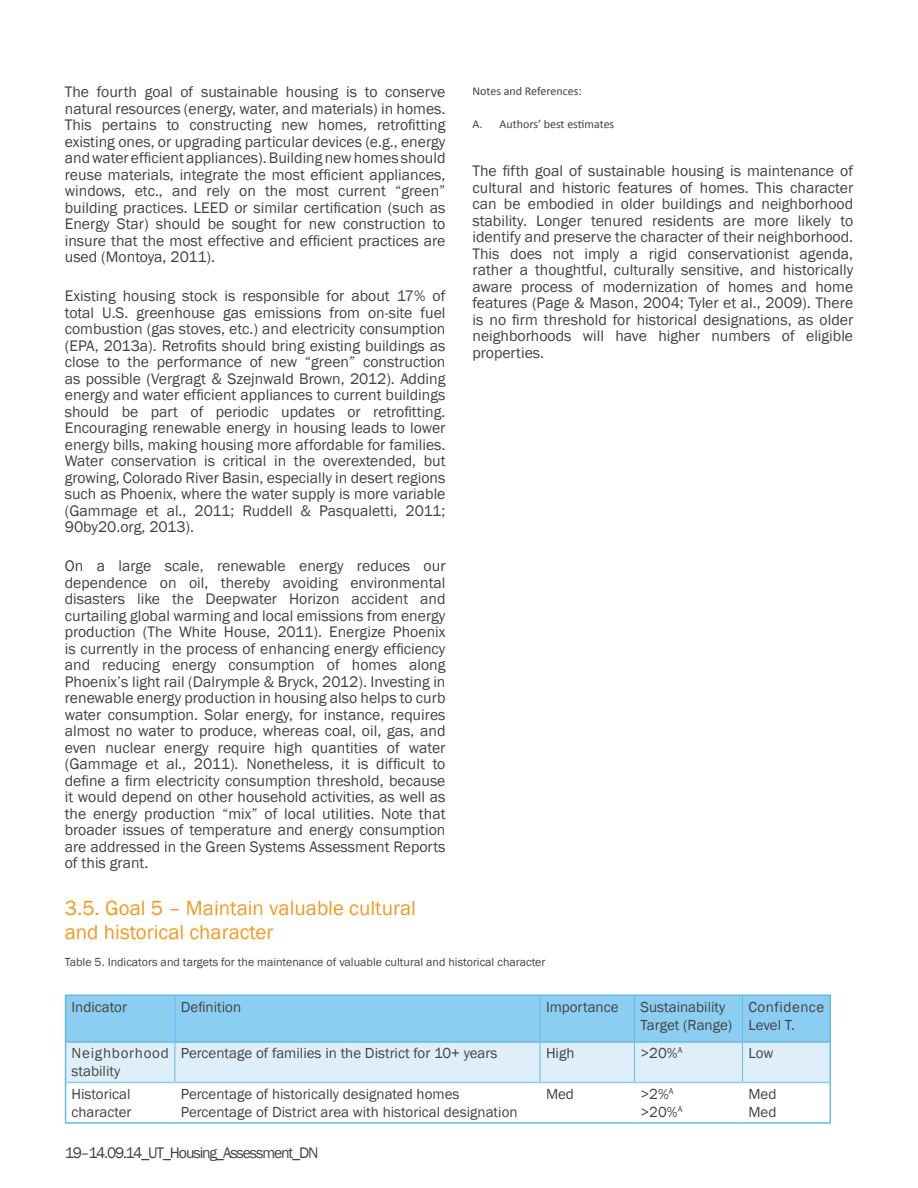
<style>
.page{position:relative;width:918px;height:1188px;background:#fff}
.page>*{position:absolute;margin:0;border:0;box-sizing:border-box;transform-origin:0 0}
.Heading_1{font:21px/24px "Franklin Gothic";color:#f7981d}
.t1{font:15.75px/16.5px "Franklin Gothic";color:#444241;text-align:justify}
.t2{font:15.75px "Franklin Gothic";letter-spacing:-.07em;color:#444241}
.t3{font:15px/18px "Franklin Gothic";color:#444241}
.t4{font:15px/18px "Franklin Gothic";letter-spacing:.05em;color:#444241}
.t5{font:15px/18px "Franklin Gothic";letter-spacing:.03em;color:#444241}
.t6{font:12px "Franklin Gothic";color:#444241}
.List_Paragraph{font:12px "Calibri";color:#444241}
</style>
<div class="page">
<svg style="left:66px;top:996px;width:764px;height:86px;background:#b2ddf4"></svg>
<hr style="left:175px;top:996px;width:1px;height:45px;background:#64bae9">
<hr style="left:540px;top:996px;width:1px;height:45px;background:#64bae9">
<hr style="left:634px;top:996px;width:1px;height:45px;background:#64bae9">
<hr style="left:742px;top:996px;width:1px;height:45px;background:#64bae9">
<hr style="left:65px;top:1041px;width:110px;height:2px;background:#64bae9">
<hr style="left:175px;top:1041px;width:365px;height:2px;background:#64bae9">
<hr style="left:540px;top:1041px;width:94px;height:2px;background:#64bae9">
<hr style="left:634px;top:1041px;width:108px;height:2px;background:#64bae9">
<hr style="left:742px;top:1041px;width:89px;height:2px;background:#64bae9">
<hr style="left:175px;top:1043px;width:1px;height:39px;background:#64bae9">
<hr style="left:540px;top:1043px;width:1px;height:39px;background:#64bae9">
<hr style="left:634px;top:1043px;width:1px;height:39px;background:#64bae9">
<hr style="left:742px;top:1043px;width:1px;height:39px;background:#64bae9">
<hr style="left:66px;top:1082px;width:109px;height:1px;background:#8ccef1">
<hr style="left:175px;top:1082px;width:365px;height:1px;background:#8ccef1">
<hr style="left:540px;top:1082px;width:94px;height:1px;background:#8ccef1">
<hr style="left:634px;top:1082px;width:108px;height:1px;background:#8ccef1">
<hr style="left:742px;top:1082px;width:88px;height:1px;background:#8ccef1">
<hr style="left:65px;top:994px;width:110px;height:2px;background:#64bae9">
<hr style="left:65px;top:996px;width:1px;height:45px;background:#64bae9">
<hr style="left:175px;top:994px;width:365px;height:2px;background:#64bae9">
<hr style="left:540px;top:994px;width:94px;height:2px;background:#64bae9">
<hr style="left:634px;top:994px;width:108px;height:2px;background:#64bae9">
<hr style="left:742px;top:994px;width:89px;height:2px;background:#64bae9">
<hr style="left:830px;top:996px;width:1px;height:45px;background:#64bae9">
<hr style="left:65px;top:1043px;width:1px;height:39px;background:#64bae9">
<hr style="left:830px;top:1043px;width:1px;height:39px;background:#64bae9">
<hr style="left:65px;top:1082px;width:1px;height:40px;background:#64bae9">
<hr style="left:830px;top:1082px;width:1px;height:40px;background:#64bae9">
<hr style="left:65px;top:1122px;width:110px;height:2px;background:#64bae9">
<hr style="left:175px;top:1122px;width:365px;height:2px;background:#64bae9">
<hr style="left:540px;top:1122px;width:94px;height:2px;background:#64bae9">
<hr style="left:634px;top:1122px;width:108px;height:2px;background:#64bae9">
<hr style="left:742px;top:1122px;width:89px;height:2px;background:#64bae9">
<p class="t1" style="left:65px;top:84px;width:382px">The fourth goal of sustainable housing is to conserve natural resources (energy, water, and materials) in homes.<br>This pertains to constructing new homes, retrofitting existing ones, or upgrading particular devices (e.g., energy and water efficient appliances). Building new homes should reuse materials, integrate the most efficient appliances, windows, etc., and rely on the most current “green” building practices. LEED or similar certification (such as Energy Star) should be sought for new construction to insure that the most effective and efficient practices are used (Montoya, 2011).</p>
<p class="t1" style="left:65px;top:288px;width:382px">Existing housing stock is responsible for about 17% of total U.S. greenhouse gas emissions from on-site fuel combustion (gas stoves, etc.) and electricity consumption (EPA, 2013a). Retrofits should bring existing buildings as close to the performance of new “green” construction as possible (Vergragt &amp; Szejnwald Brown, 2012). Adding energy and water efficient appliances to current buildings should be part of periodic updates or retrofitting.<br>Encouraging renewable energy in housing leads to lower energy bills, making housing more affordable for families.<br>Water conservation is critical in the overextended, but growing, Colorado River Basin, especially in desert regions such as Phoenix, where the water supply is more variable (Gammage et al., 2011; Ruddell &amp; Pasqualetti, 2011; 90by20.org, 2013).</p>
<p class="t1" style="left:65px;top:558px;width:382px">On a large scale, renewable energy reduces our dependence on oil, thereby avoiding environmental disasters like the Deepwater Horizon accident and curtailing global warming and local emissions from energy production (The White House, 2011). Energize Phoenix is currently in the process of enhancing energy efficiency and reducing energy consumption of homes along Phoenix’s light rail (Dalrymple &amp; Bryck, 2012). Investing in renewable energy production in housing also helps to curb water consumption. Solar energy, for instance, requires almost no water to produce, whereas coal, oil, gas, and even nuclear energy require high quantities of water (Gammage et al., 2011). Nonetheless, it is difficult to define a firm electricity consumption threshold, because it would depend on other household activities, as well as the energy production “mix” of local utilities. Note that broader issues of temperature and energy consumption are addressed in the Green Systems Assessment Reports of this grant.</p>
<p class="Heading_1" style="left:65px;top:896px;width:353px">3.5. Goal 5 – Maintain valuable cultural and historical character</p>
<p class="List_Paragraph" style="left:472px;top:84px;width:111px">Notes and References:</p>
<p class="List_Paragraph" style="left:472px;top:117px;width:143px">A. Authors’ best estimates</p>
<p class="t1" style="left:472px;top:163px;width:382px">The fifth goal of sustainable housing is maintenance of cultural and historic features of homes. This character can be embodied in older buildings and neighborhood stability. Longer tenured residents are more likely to identify and preserve the character of their neighborhood.<br>This does not imply a rigid conservationist agenda, rather a thoughtful, culturally sensitive, and historically aware process of modernization of homes and home features (Page &amp; Mason, 2004; Tyler et al., 2009). There is no firm threshold for historical designations, as older neighborhoods will have higher numbers of eligible properties.</p>
<p class="t6" style="left:65px;top:955px;width:482px">Table 5. Indicators and targets for the maintenance of valuable cultural and historical character</p>
<p class="t3" style="left:72px;top:998px;width:57px">Indicator</p>
<p class="t3" style="left:181px;top:998px;width:62px">Definition</p>
<p class="t3" style="left:546px;top:998px;width:74px">Importance</p>
<p class="t3" style="left:640px;top:998px;width:86px">Sustainability</p>
<p class="t3" style="left:640px;top:1016px;width:93px">Target (Range)</p>
<p class="t5" style="left:748px;top:998px;width:77px">Confidence<br>Level T.</p>
<p class="t4" style="left:72px;top:1045px;width:99px">Neighborhood stability</p>
<p class="t3" style="left:181px;top:1045px;width:318px">Percentage of families in the District for 10+ years</p>
<p class="t3" style="left:546px;top:1045px;width:30px">High</p>
<p class="t3" style="left:640px;top:1045px;width:43px">&gt;20%<sup>A</sup></p>
<p class="t3" style="left:748px;top:1045px;width:26px">Low</p>
<p class="t3" style="left:72px;top:1085px;width:62px">Historical character</p>
<p class="t3" style="left:181px;top:1085px;width:280px">Percentage of historically designated homes</p>
<p class="t3" style="left:546px;top:1085px;width:30px">Med</p>
<p class="t3" style="left:640px;top:1085px;width:35px">&gt;2%<sup>A</sup></p>
<p class="t3" style="left:640px;top:1103px;width:43px">&gt;20%<sup>A</sup></p>
<p class="t3" style="left:748px;top:1085px;width:30px">Med</p>
<p class="t3" style="left:748px;top:1103px;width:30px">Med</p>
<p class="t3" style="left:181px;top:1103px;width:338px">Percentage of District area with historical designation</p>
<p class="t2" style="left:65px;top:1143px;width:255px">19 – 14.09.14_UT_Housing_Assessment_DN</p>
</div>
